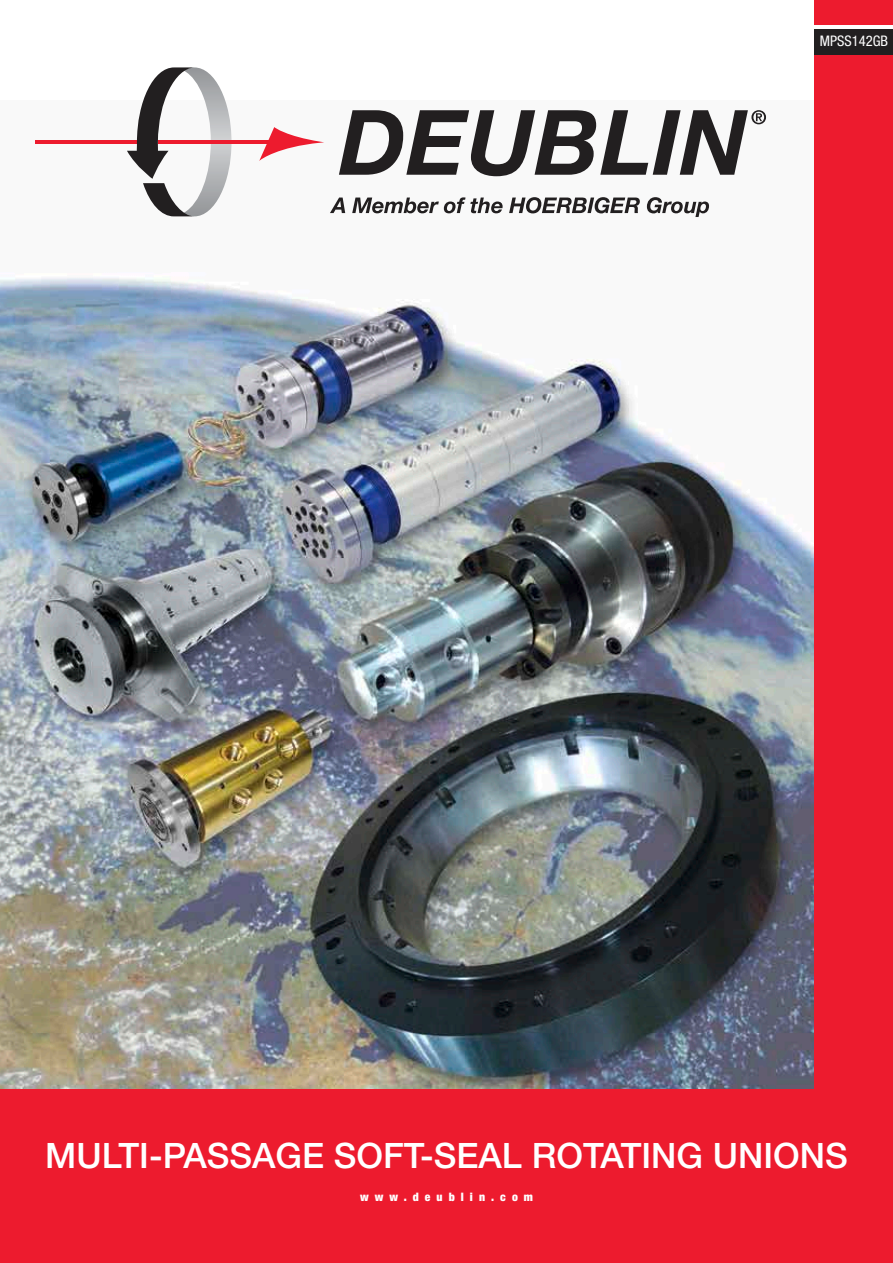
<style>
.page{position:relative;width:893px;height:1263px;background:#fff}
.page>*{position:absolute;margin:0;border:0;box-sizing:border-box;transform-origin:0 0}
.t1{font:500 34.95px "Helvetica Neue LT Pro";color:#fff}
.t2{font:condensed 14.55px "Helvetica Neue LT Pro";color:#fff}
.t3{font:900 condensed 11.7px "Helvetica Neue LT Pro";letter-spacing:.52em;color:#fff}
</style>
<div class="page">
<img style="left:0;top:117px;width:814px;height:972px">
<div style="left:0;top:1089px;width:893px;height:174px;background:#ed1b2e"></div>
<div style="left:814px;top:55px;width:79px;height:1208px;background:#ed1b2e"></div>
<div style="left:814px;top:28px;width:79px;height:27px;background:#221f20"></div>
<div style="left:814px;top:0;width:79px;height:25px;background:#ed1b2e"></div>
<svg style="left:259px;top:127px;width:65px;height:34px"></svg>
<hr style="left:158px;top:140px;width:116px;height:4px;background:#ed1b2e">
<hr style="left:36px;top:140px;width:101px;height:4px;background:#ed1b2e">
<svg style="left:339px;top:110px;width:427px;height:66px"></svg>
<svg style="left:127px;top:67px;width:104px;height:149px"></svg>
<svg style="left:330px;top:198px;width:15px;height:15px"></svg>
<svg style="left:352px;top:197px;width:151px;height:16px"></svg>
<svg style="left:509px;top:197px;width:131px;height:16px"></svg>
<svg style="left:647px;top:197px;width:62px;height:20px"></svg>
<p class="t2" style="left:820px;top:32px;width:70px">MPSS142GB</p>
<p class="t1" style="left:45px;top:1134px;width:804px">MULTI-PASSAGE SOFT-SEAL ROTATING UNIONS</p>
<p class="t3" style="left:360px;top:1190px;width:174px">www.deublin.com</p>
</div>
